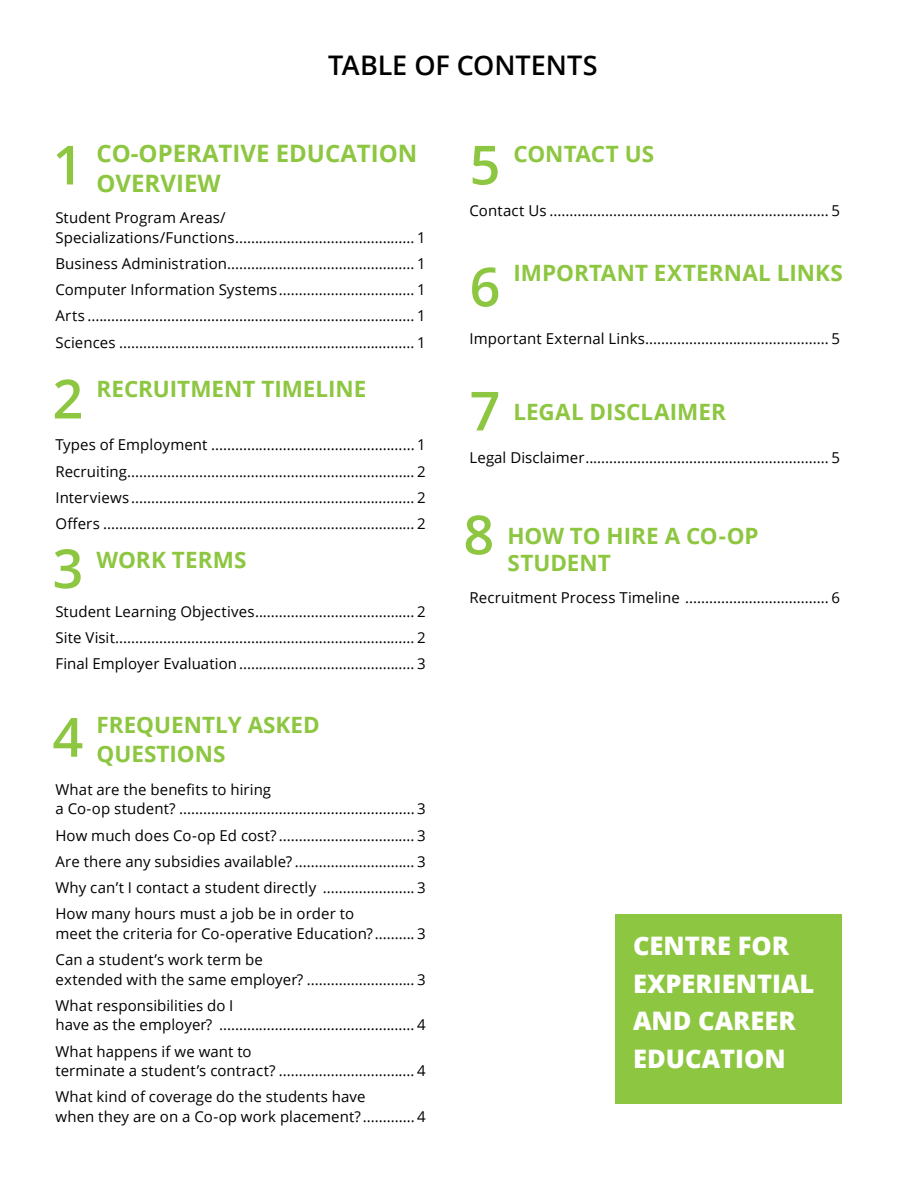
<style>
.page{position:relative;width:918px;height:1188px;background:#fff}
.page>*{position:absolute;margin:0;border:0;box-sizing:border-box;transform-origin:0 0}
.t1{font:600 54px "Open Sans";color:#8dc640}
.t2{font:600 27px "Open Sans";letter-spacing:-.005em;color:#000}
.t3{font:800 25.5px/37.5px "Open Sans";color:#fff}
.t4{font:700 24px/30.8px "Open Sans";color:#8dc640}
.t5{font:700 22.5px/29.2px "Open Sans";color:#8dc640}
.t6{font:15px/26.2px "Open Sans";letter-spacing:.005em;color:#000}
</style>
<div class="page">
<div style="left:615px;top:914px;width:227px;height:190px;background:#8dc640"></div>
<h2 class="t2" style="left:328px;top:46px;width:271px">TABLE OF CONTENTS</h2>
<h1 class="t1" style="left:52px;top:128px;width:32px">1</h1>
<h3 class="t4" style="left:96px;top:137px;width:322px">CO-OPERATIVE EDUCATION<br>OVERVIEW</h3>
<p class="t6" style="left:55px;top:208px;width:372px;line-height:19.5px">Student Program Areas/<br>Specializations/Functions............................................. 1</p>
<p class="t6" style="left:55px;top:250px;width:372px;text-align:justify">Business Administration............................................... 1<br>Computer Information Systems.................................. 1<br>Arts .................................................................................. 1<br>Sciences .......................................................................... 1</p>
<h1 class="t1" style="left:52px;top:362px;width:32px">2</h1>
<h3 class="t5" style="left:96px;top:374px;width:271px">RECRUITMENT TIMELINE</h3>
<p class="t6" style="left:55px;top:431px;width:372px;text-align:justify">Types of Employment ................................................... 1<br>Recruiting........................................................................ 2<br>Interviews ....................................................................... 2<br>Offers .............................................................................. 2</p>
<h1 class="t1" style="left:52px;top:531px;width:32px">3</h1>
<h3 class="t5" style="left:96px;top:545px;width:152px">WORK TERMS</h3>
<p class="t6" style="left:55px;top:598px;width:372px;text-align:justify">Student Learning Objectives........................................ 2<br>Site Visit........................................................................... 2<br>Final Employer Evaluation............................................ 3</p>
<h1 class="t1" style="left:52px;top:700px;width:32px">4</h1>
<h3 class="t5" style="left:96px;top:709px;width:225px">FREQUENTLY ASKED<br>QUESTIONS</h3>
<p class="t6" style="left:55px;top:779px;width:372px;line-height:19.5px">What are the benefits to hiring<br>a Co-op student? ........................................................... 3</p>
<p class="t6" style="left:55px;top:822px;width:372px;text-align:justify">How much does Co-op Ed cost? .................................. 3<br>Are there any subsidies available? .............................. 3<br>Why can’t I contact a student directly ....................... 3<br>How many hours must a job be in order to</p>
<p class="t6" style="left:55px;top:920px;width:372px">meet the criteria for Co-operative Education? .......... 3<br>Can a student’s work term be</p>
<p class="t6" style="left:55px;top:966px;width:372px">extended with the same employer? ........................... 3<br>What responsibilities do I</p>
<p class="t6" style="left:55px;top:1011px;width:372px">have as the employer? ................................................. 4<br>What happens if we want to</p>
<p class="t6" style="left:55px;top:1057px;width:372px">terminate a student’s contract? .................................. 4<br>What kind of coverage do the students have</p>
<p class="t6" style="left:55px;top:1103px;width:372px">when they are on a Co-op work placement? ............. 4</p>
<h1 class="t1" style="left:470px;top:128px;width:32px">5</h1>
<h3 class="t5" style="left:514px;top:139px;width:142px">CONTACT US</h3>
<p class="t6" style="left:470px;top:197px;width:372px">Contact Us ...................................................................... 5</p>
<h1 class="t1" style="left:470px;top:250px;width:32px">6</h1>
<h3 class="t5" style="left:514px;top:258px;width:331px">IMPORTANT EXTERNAL LINKS</h3>
<p class="t6" style="left:470px;top:325px;width:372px">Important External Links.............................................. 5</p>
<h1 class="t1" style="left:470px;top:374px;width:32px">7</h1>
<h3 class="t5" style="left:514px;top:397px;width:214px">LEGAL DISCLAIMER</h3>
<p class="t6" style="left:470px;top:444px;width:372px">Legal Disclaimer............................................................. 5</p>
<h1 class="t1" style="left:463px;top:498px;width:32px">8</h1>
<h3 class="t5" style="left:507px;top:521px;width:253px;line-height:27px">HOW TO HIRE A CO-OP<br>STUDENT</h3>
<p class="t6" style="left:470px;top:584px;width:372px">Recruitment Process Timeline .................................... 6</p>
<h3 class="t3" style="left:633px;top:926px;width:183px">CENTRE FOR<br>EXPERIENTIAL<br>AND CAREER<br>EDUCATION</h3>
</div>
